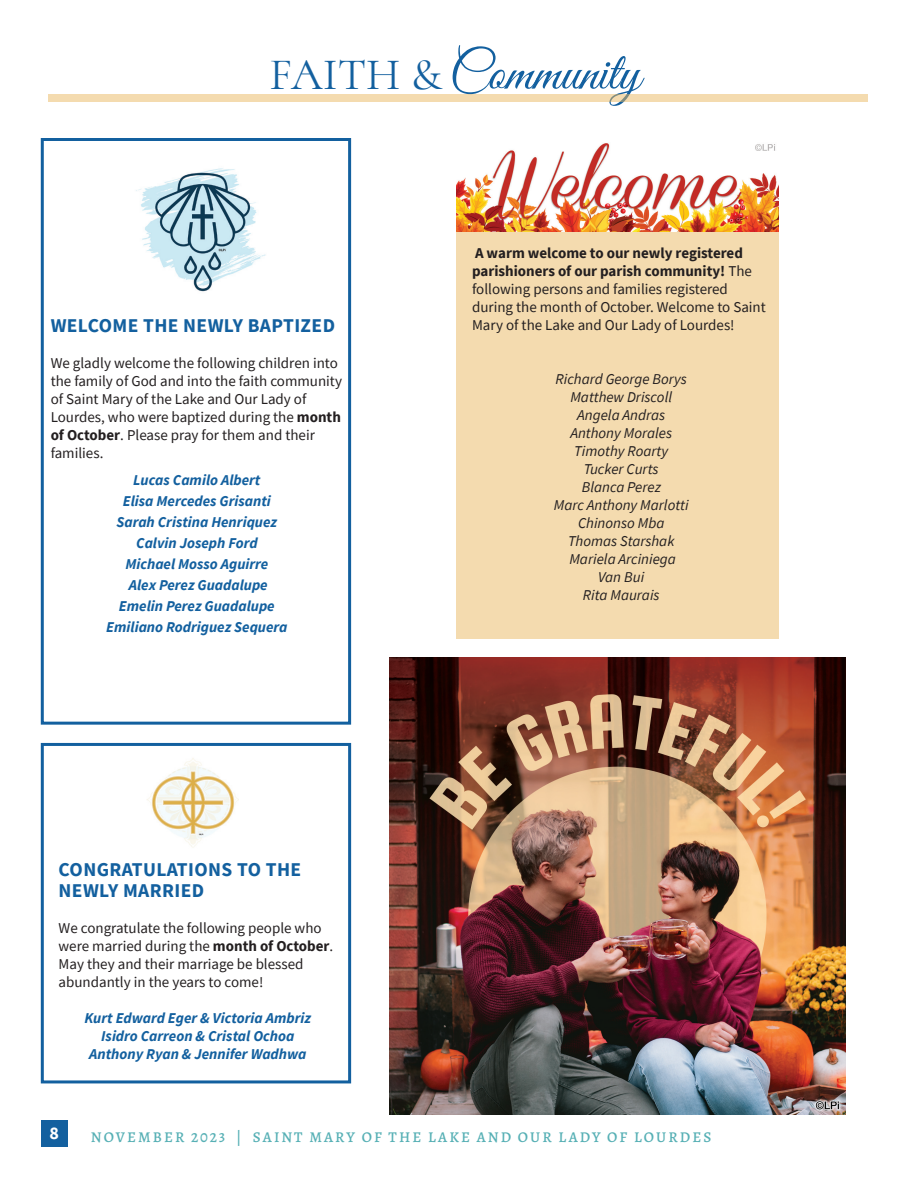
<style>
.page{position:relative;width:918px;height:1188px;background:#fff}
.page>*{position:absolute;margin:0;border:0;box-sizing:border-box;transform-origin:0 0}
.Main_Body_Text_6c8c2{font:54px "Great Vibes";color:#13609f}
.Main_Body_Text_6c8c2-2{font:45px "Cormorant";color:#13609f}
.Headline_2_Blue_497b{font:700 19.5px/21.5px "Source Sans Pro";letter-spacing:.02em;color:#13609f}
.Page_Number{font:700 18px "Source Sans Pro";color:#fff}
.Main_Body_Text_6c8c2-3{font:15px/18px "Source Sans Pro";color:#231f20}
.Main_Body_Text_6c8c2-4{font:italic 700 15px "Source Sans Pro";color:#13609f}
.Main_Body_Text_6c8c2-5{font:italic 15px "Source Sans Pro";color:#231f20}
.Footer_Left{font:500 15px "Alegreya";letter-spacing:.14em;color:#57b0b5}
.s1{font-weight:700}
</style>
<div class="page">
<div style="left:41px;top:743px;width:310px;height:340px;border:3px solid #13609f"></div>
<div style="left:41px;top:138px;width:310px;height:587px;border:3px solid #13609f"></div>
<div style="left:41px;top:1120px;width:27px;height:27px;background:#13609f"></div>
<img style="left:136px;top:168px;width:130px;height:124px">
<img style="left:147px;top:758px;width:92px;height:90px">
<div style="left:457px;top:232px;width:322px;height:407px;background:#f4dbaf"></div>
<img style="left:457px;top:143px;width:322px;height:89px">
<div style="left:48px;top:94px;width:819px;height:7px;background:#f4dbaf"></div>
<img style="left:389px;top:658px;width:457px;height:456px">
<p class="Main_Body_Text_6c8c2-2" style="left:269px;top:47px;width:174px">FAITH &amp;</p>
<p class="Main_Body_Text_6c8c2" style="left:449px;top:38px;width:193px">Community</p>
<p class="Headline_2_Blue_497b" style="left:51px;top:314px;width:286px">WELCOME THE NEWLY BAPTIZED</p>
<p class="Main_Body_Text_6c8c2-3" style="left:51px;top:354px;width:293px">We gladly welcome the following children into the family of God and into the faith community of Saint Mary of the Lake and Our Lady of Lourdes, who were baptized during the <span class="s1">month of October</span>. Please pray for them and their families.</p>
<p class="Main_Body_Text_6c8c2-4" style="left:133px;top:470px;width:129px">Lucas Camilo Albert</p>
<p class="Main_Body_Text_6c8c2-4" style="left:123px;top:491px;width:149px">Elisa Mercedes Grisanti</p>
<p class="Main_Body_Text_6c8c2-4" style="left:117px;top:512px;width:162px">Sarah Cristina Henriquez</p>
<p class="Main_Body_Text_6c8c2-4" style="left:136px;top:533px;width:123px">Calvin Joseph Ford</p>
<p class="Main_Body_Text_6c8c2-4" style="left:125px;top:554px;width:144px">Michael Mosso Aguirre</p>
<p class="Main_Body_Text_6c8c2-4" style="left:129px;top:575px;width:140px">Alex Perez Guadalupe</p>
<p class="Main_Body_Text_6c8c2-4" style="left:119px;top:596px;width:157px">Emelin Perez Guadalupe</p>
<p class="Main_Body_Text_6c8c2-4" style="left:106px;top:617px;width:183px">Emiliano Rodriguez Sequera</p>
<p class="Main_Body_Text_6c8c2-3" style="left:472px;top:244px;width:295px"><span class="s1">A warm welcome to our newly registered parishioners of our parish community!</span> The following persons and families registered during the month of October. Welcome to Saint Mary of the Lake and Our Lady of Lourdes!</p>
<p class="Main_Body_Text_6c8c2-5" style="left:556px;top:369px;width:133px">Richard George Borys</p>
<p class="Main_Body_Text_6c8c2-5" style="left:570px;top:387px;width:103px">Matthew Driscoll</p>
<p class="Main_Body_Text_6c8c2-5" style="left:577px;top:405px;width:89px">Angela Andras</p>
<p class="Main_Body_Text_6c8c2-5" style="left:570px;top:423px;width:103px">Anthony Morales</p>
<p class="Main_Body_Text_6c8c2-5" style="left:574px;top:441px;width:95px">Timothy Roarty</p>
<p class="Main_Body_Text_6c8c2-5" style="left:584px;top:459px;width:76px">Tucker Curts</p>
<p class="Main_Body_Text_6c8c2-5" style="left:582px;top:477px;width:81px">Blanca Perez</p>
<p class="Main_Body_Text_6c8c2-5" style="left:554px;top:495px;width:136px">Marc Anthony Marlotti</p>
<p class="Main_Body_Text_6c8c2-5" style="left:578px;top:513px;width:88px">Chinonso Mba</p>
<p class="Main_Body_Text_6c8c2-5" style="left:568px;top:531px;width:108px">Thomas Starshak</p>
<p class="Main_Body_Text_6c8c2-5" style="left:569px;top:549px;width:108px">Mariela Arciniega</p>
<p class="Main_Body_Text_6c8c2-5" style="left:598px;top:567px;width:48px">Van Bui</p>
<p class="Main_Body_Text_6c8c2-5" style="left:583px;top:585px;width:78px">Rita Maurais</p>
<p class="Headline_2_Blue_497b" style="left:59px;top:858px;width:244px">CONGRATULATIONS TO THE<br>NEWLY MARRIED</p>
<p class="Main_Body_Text_6c8c2-3" style="left:59px;top:919px;width:276px">We congratulate the following people who were married during the <span class="s1">month of October</span>.<br>May they and their marriage be blessed abundantly in the years to come!</p>
<p class="Main_Body_Text_6c8c2-4" style="left:84px;top:1008px;width:228px">Kurt Edward Eger &amp; Victoria Ambriz</p>
<p class="Main_Body_Text_6c8c2-4" style="left:101px;top:1026px;width:195px">Isidro Carreon &amp; Cristal Ochoa</p>
<p class="Main_Body_Text_6c8c2-4" style="left:89px;top:1044px;width:219px">Anthony Ryan &amp; Jennifer Wadhwa</p>
<p class="Page_Number" style="left:50px;top:1121px;width:11px">8</p>
<p class="Footer_Left" style="left:91px;top:1127px;width:622px">NOVEMBER 2023 | SAINT MARY OF THE LAKE AND OUR LADY OF LOURDES</p>
</div>
